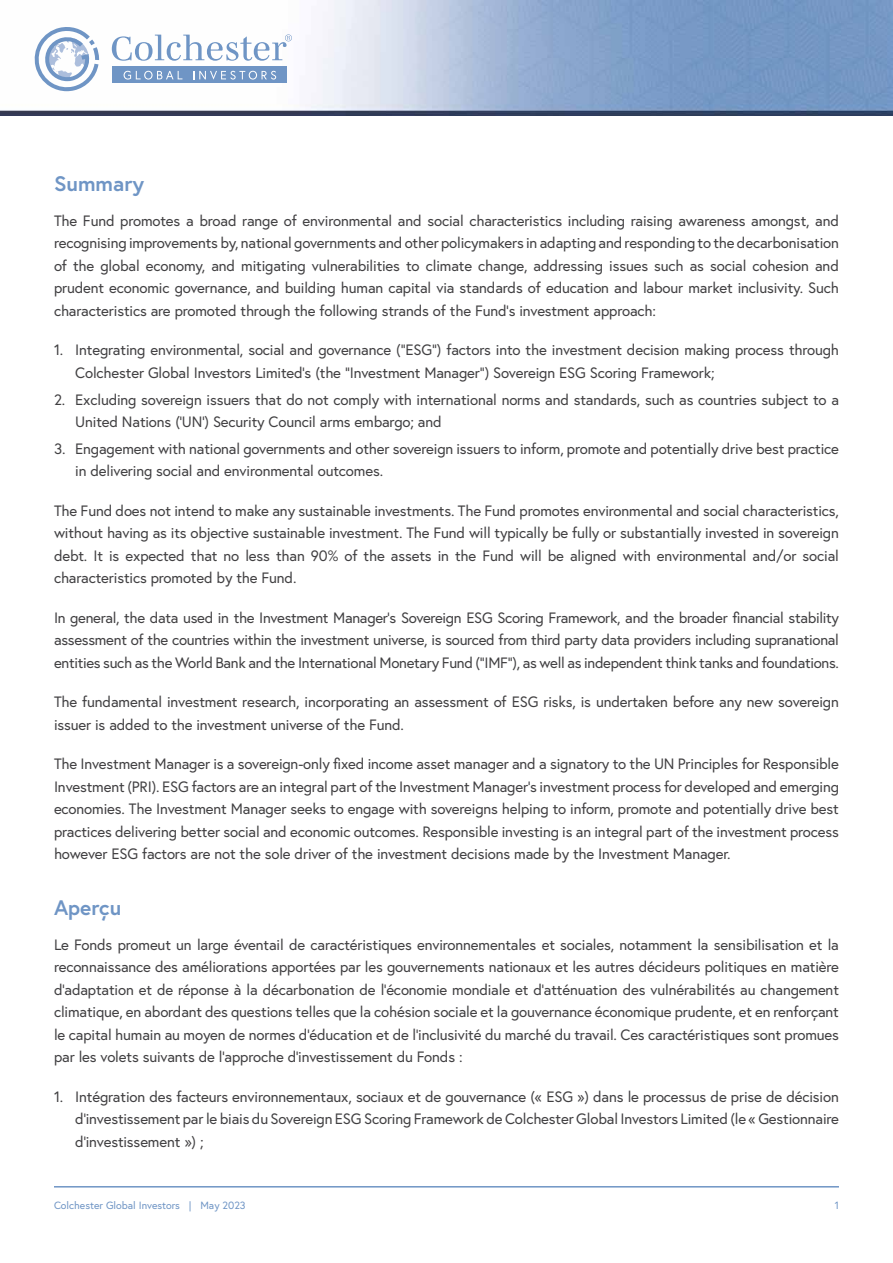
<style>
.page{position:relative;width:893px;height:1263px;background:#fff}
.page>*{position:absolute;margin:0;border:0;box-sizing:border-box;transform-origin:0 0}
.t1{font:700 21px "Europa";color:#6f95c5}
.t2{font:15px/22.5px "Europa";letter-spacing:-.01em;color:#414042;text-align:justify}
.t3{font:10.5px "Europa";color:#6f95c5}
</style>
<div class="page">
<hr style="left:54px;top:1186px;width:785px;height:1px;background:#6f95c5">
<img style="left:0;top:0;width:893px;height:115px">
<div style="left:112px;top:67px;width:175px;height:16px;background:#6f95c5"></div>
<svg style="left:35px;top:27px;width:64px;height:64px"></svg>
<svg style="left:124px;top:71px;width:58px;height:9px"></svg>
<svg style="left:193px;top:71px;width:83px;height:9px"></svg>
<svg style="left:112px;top:34px;width:180px;height:27px"></svg>
<h1 class="t1" style="left:54px;top:169px;width:92px">Summary</h1>
<p class="t2" style="left:54px;top:209px;width:786px">The Fund promotes a broad range of environmental and social characteristics including raising awareness amongst, and recognising improvements by, national governments and other policymakers in adapting and responding to the decarbonisation of the global economy, and mitigating vulnerabilities to climate change, addressing issues such as social cohesion and prudent economic governance, and building human capital via standards of education and labour market inclusivity. Such characteristics are promoted through the following strands of the Fund’s investment approach:</p>
<p class="t2" style="left:75px;top:338px;width:765px;text-indent:-21px">1. Integrating environmental, social and governance (“ESG”) factors into the investment decision making process through<br>Colchester Global Investors Limited’s (the “Investment Manager”) Sovereign ESG Scoring Framework;</p>
<p class="t2" style="left:75px;top:388px;width:765px;text-indent:-21px">2. Excluding sovereign issuers that do not comply with international norms and standards, such as countries subject to a<br>United Nations (‘UN’) Security Council arms embargo; and</p>
<p class="t2" style="left:75px;top:437px;width:765px;text-indent:-21px">3. Engagement with national governments and other sovereign issuers to inform, promote and potentially drive best practice in delivering social and environmental outcomes.</p>
<p class="t2" style="left:54px;top:499px;width:786px">The Fund does not intend to make any sustainable investments. The Fund promotes environmental and social characteristics, without having as its objective sustainable investment. The Fund will typically be fully or substantially invested in sovereign debt. It is expected that no less than 90% of the assets in the Fund will be aligned with environmental and/or social characteristics promoted by the Fund.</p>
<p class="t2" style="left:54px;top:606px;width:786px">In general, the data used in the Investment Manager’s Sovereign ESG Scoring Framework, and the broader financial stability assessment of the countries within the investment universe, is sourced from third party data providers including supranational entities such as the World Bank and the International Monetary Fund (“IMF”), as well as independent think tanks and foundations.</p>
<p class="t2" style="left:54px;top:691px;width:786px">The fundamental investment research, incorporating an assessment of ESG risks, is undertaken before any new sovereign issuer is added to the investment universe of the Fund.</p>
<p class="t2" style="left:54px;top:753px;width:787px">The Investment Manager is a sovereign-only fixed income asset manager and a signatory to the UN Principles for Responsible Investment (PRI). ESG factors are an integral part of the Investment Manager’s investment process for developed and emerging economies. The Investment Manager seeks to engage with sovereigns helping to inform, promote and potentially drive best practices delivering better social and economic outcomes. Responsible investing is an integral part of the investment process however ESG factors are not the sole driver of the investment decisions made by the Investment Manager.</p>
<h1 class="t1" style="left:54px;top:893px;width:69px">Aperçu</h1>
<p class="t2" style="left:54px;top:933px;width:786px">Le Fonds promeut un large éventail de caractéristiques environnementales et sociales, notamment la sensibilisation et la reconnaissance des améliorations apportées par les gouvernements nationaux et les autres décideurs politiques en matière d’adaptation et de réponse à la décarbonation de l’économie mondiale et d’atténuation des vulnérabilités au changement climatique, en abordant des questions telles que la cohésion sociale et la gouvernance économique prudente, et en renforçant le capital humain au moyen de normes d’éducation et de l’inclusivité du marché du travail. Ces caractéristiques sont promues par les volets suivants de l’approche d’investissement du Fonds :</p>
<p class="t2" style="left:75px;top:1085px;width:765px;text-indent:-21px">1. Intégration des facteurs environnementaux, sociaux et de gouvernance (« ESG ») dans le processus de prise de décision d’investissement par le biais du Sovereign ESG Scoring Framework de Colchester Global Investors Limited (le « Gestionnaire d’investissement ») ;</p>
<p class="t3" style="left:54px;top:1198px;width:193px">Colchester Global Investors | May 2023</p>
<p class="t3" style="left:835px;top:1198px;width:6px">1</p>
</div>
